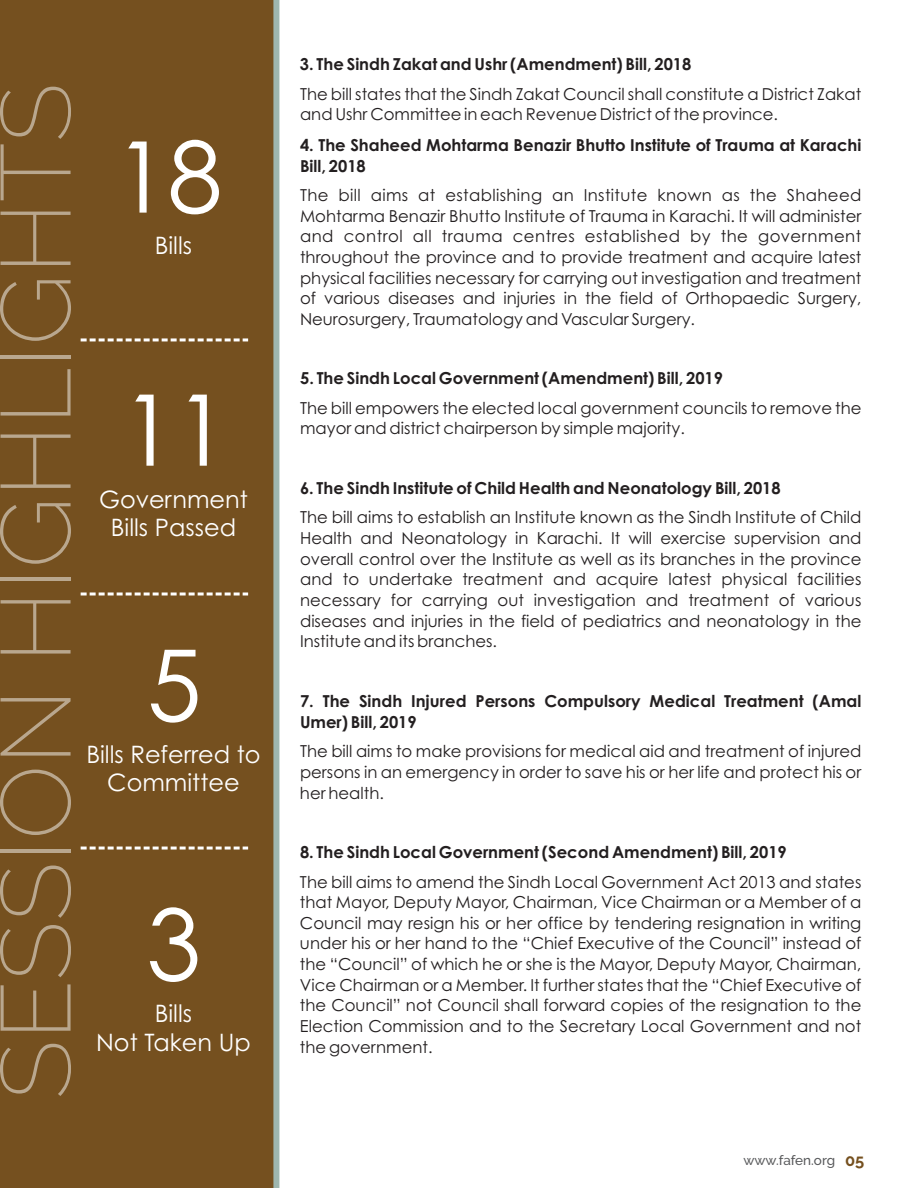
<style>
.page{position:relative;width:918px;height:1188px;background:#fff}
.page>*{position:absolute;margin:0;border:0;box-sizing:border-box;transform-origin:0 0}
.t1{font:99px "Century Gothic";color:#fff}
.t2{font:200 98.7px "Raleway";color:rgb(255 255 255/.5)}
.t3{font:24px/28.7px "Century Gothic";color:#fff;text-align:center}
.t4{font:16.5px/20.7px "Century Gothic";color:#231f20;text-align:justify}
.t5{font:700 16.5px/21px "Century Gothic";color:#231f20}
.t6{font:500 13.5px "Raleway";color:#58595b}
.s1{font-weight:700;font-size:16.5px;color:#75501f}
</style>
<div class="page">
<div style="left:0;top:0;width:276px;height:1188px;background:#75501f"></div>
<svg style="left:81px;top:592px;width:167px;height:3px"></svg>
<svg style="left:81px;top:338px;width:167px;height:3px"></svg>
<svg style="left:81px;top:847px;width:167px;height:3px"></svg>
<div style="left:273px;top:0;width:6px;height:1188px;background:#9eb6ae"></div>
<h2 class="t2" style="left:-22px;top:1100px;width:1018px;rotate:-90deg">SESSION HIGHLIGHTS</h2>
<h1 class="t1" style="left:114px;top:138px;width:110px">18</h1>
<h3 class="t3" style="left:155px;top:234px;width:39px">Bills</h3>
<h1 class="t1" style="left:121px;top:391px;width:110px">11</h1>
<h3 class="t3" style="left:99px;top:487px;width:150px">Government<br>Bills Passed</h3>
<h1 class="t1" style="left:147px;top:647px;width:56px">5</h1>
<h3 class="t3" style="left:86px;top:742px;width:176px">Bills Referred to<br>Committee</h3>
<h1 class="t1" style="left:146px;top:906px;width:56px">3</h1>
<h3 class="t3" style="left:96px;top:1001px;width:156px">Bills<br>Not Taken Up</h3>
<p class="t5" style="left:300px;top:55px;width:393px">3. The Sindh Zakat and Ushr (Amendment) Bill, 2018</p>
<p class="t4" style="left:300px;top:85px;width:563px">The bill states that the Sindh Zakat Council shall constitute a District Zakat and Ushr Committee in each Revenue District of the province.</p>
<p class="t5" style="left:300px;top:136px;width:563px">4. The Shaheed Mohtarma Benazir Bhutto Institute of Trauma at Karachi<br>Bill, 2018</p>
<p class="t4" style="left:300px;top:186px;width:563px">The bill aims at establishing an Institute known as the Shaheed Mohtarma Benazir Bhutto Institute of Trauma in Karachi. It will administer and control all trauma centres established by the government throughout the province and to provide treatment and acquire latest physical facilities necessary for carrying out investigation and treatment of various diseases and injuries in the field of Orthopaedic Surgery, Neurosurgery, Traumatology and Vascular Surgery.</p>
<p class="t5" style="left:300px;top:369px;width:424px">5. The Sindh Local Government (Amendment) Bill, 2019</p>
<p class="t4" style="left:300px;top:399px;width:563px">The bill empowers the elected local government councils to remove the mayor and district chairperson by simple majority.</p>
<p class="t5" style="left:300px;top:479px;width:482px">6. The Sindh Institute of Child Health and Neonatology Bill, 2018</p>
<p class="t4" style="left:300px;top:509px;width:563px">The bill aims to establish an Institute known as the Sindh Institute of Child Health and Neonatology in Karachi. It will exercise supervision and overall control over the Institute as well as its branches in the province and to undertake treatment and acquire latest physical facilities necessary for carrying out investigation and treatment of various diseases and injuries in the field of pediatrics and neonatology in the Institute and its branches.</p>
<p class="t5" style="left:300px;top:692px;width:563px">7. The Sindh Injured Persons Compulsory Medical Treatment (Amal<br>Umer) Bill, 2019</p>
<p class="t4" style="left:300px;top:742px;width:563px">The bill aims to make provisions for medical aid and treatment of injured persons in an emergency in order to save his or her life and protect his or her health.</p>
<p class="t5" style="left:300px;top:843px;width:488px">8. The Sindh Local Government (Second Amendment) Bill, 2019</p>
<p class="t4" style="left:300px;top:873px;width:563px">The bill aims to amend the Sindh Local Government Act 2013 and states that Mayor, Deputy Mayor, Chairman, Vice Chairman or a Member of a Council may resign his or her office by tendering resignation in writing under his or her hand to the “Chief Executive of the Council” instead of the “Council” of which he or she is the Mayor, Deputy Mayor, Chairman, Vice Chairman or a Member. It further states that the “Chief Executive of the Council” not Council shall forward copies of the resignation to the Election Commission and to the Secretary Local Government and not the government.</p>
<p class="t6" style="left:743px;top:1152px;width:123px">www.fafen.org <span class="s1">05</span></p>
</div>
